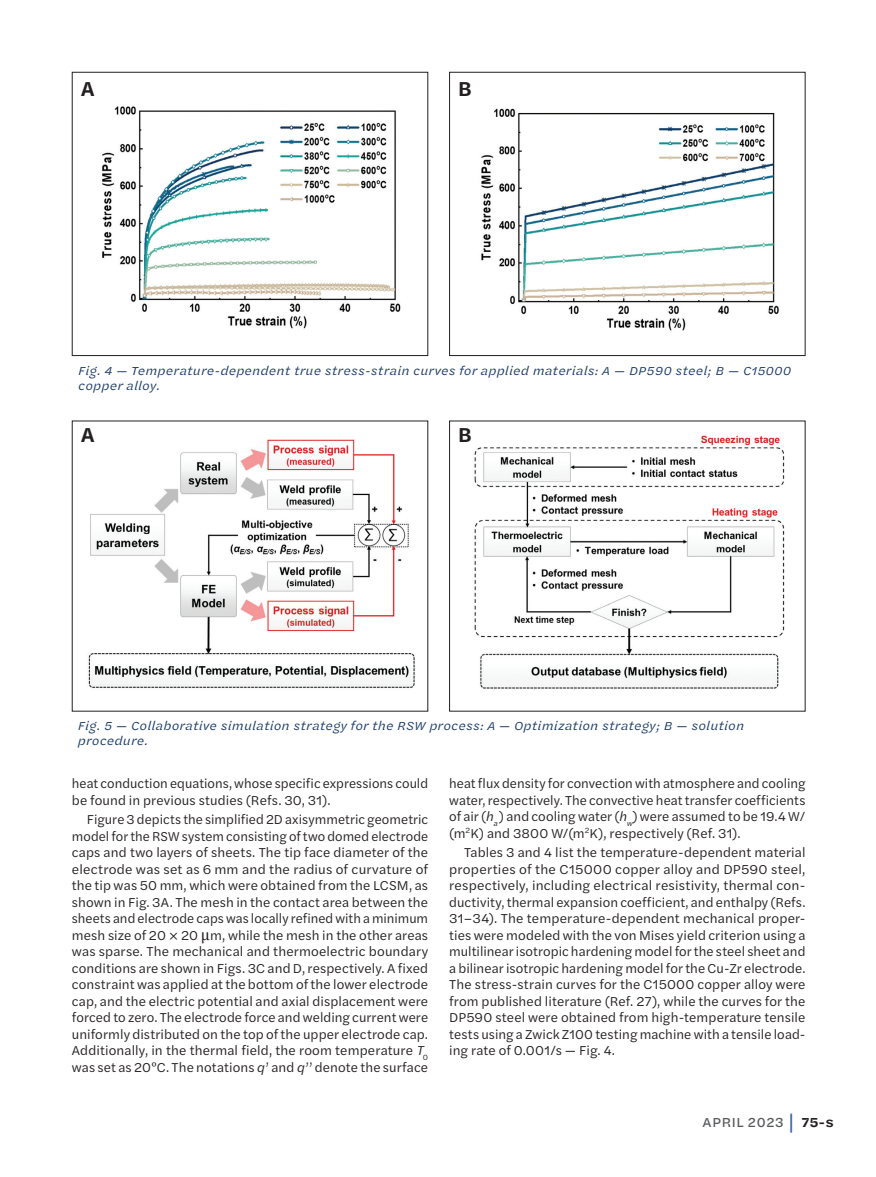
<style>
.page{position:relative;width:876px;height:1177px;background:#fff}
.page>*{position:absolute;margin:0;border:0;box-sizing:border-box;transform-origin:0 0}
.t1{font:600 21px "Halyard Text";color:#231f20}
.t2{font:13.5px/16.5px "Halyard Text";letter-spacing:.005em;color:#231f20;text-align:justify}
.t3{font:13.5px "Halyard Micro";color:#57585a}
.t4{font:italic 12px/15px "Halyard Micro";color:#183866}
.s1{font-family:"Cambria Math"}
.s2{font-family:"Cambria Math";font-size:16.5px}
.s3{font-style:italic}
.s4{font-size:21px;color:#3965b0}
.s5{font-weight:600;color:#231f20}
</style>
<div class="page">
<img style="left:102px;top:106px;width:299px;height:223px">
<div style="left:72px;top:72px;width:356px;height:284px;border:1px solid #231f20"></div>
<img style="left:481px;top:108px;width:298px;height:223px">
<div style="left:449px;top:72px;width:356px;height:284px;border:1px solid #231f20"></div>
<img style="left:88px;top:439px;width:327px;height:249px">
<img style="left:474px;top:435px;width:311px;height:254px">
<h1 class="t1" style="left:81px;top:73px;width:15px">A</h1>
<h1 class="t1" style="left:458px;top:73px;width:15px">B</h1>
<p class="t4" style="left:78px;top:362px;width:715px">Fig. 4 — Temperature-dependent true stress-strain curves for applied materials: A — DP590 steel; B — C15000 copper alloy.</p>
<h1 class="t1" style="left:81px;top:419px;width:15px">A</h1>
<h1 class="t1" style="left:458px;top:419px;width:15px">B</h1>
<p class="t4" style="left:78px;top:717px;width:668px">Fig. 5 — Collaborative simulation strategy for the RSW process: A — Optimization strategy; B — solution procedure.</p>
<p class="t2" style="left:72px;top:774px;width:358px">heat conduction equations, whose specific expressions could be found in previous studies (Refs. 30, 31).</p>
<p class="t2" style="left:72px;top:810px;width:358px;text-indent:15px">Figure 3 depicts the simplified 2D axisymmetric geometric model for the RSW system consisting of two domed electrode caps and two layers of sheets. The tip face diameter of the electrode was set as 6 mm and the radius of curvature of the tip was 50 mm, which were obtained from the LCSM, as shown in Fig. 3A. The mesh in the contact area between the sheets and electrode caps was locally refined with a minimum mesh size of 20 <span class="s1">×</span> 20 <span class="s2">µ</span>m, while the mesh in the other areas was sparse. The mechanical and thermoelectric boundary conditions are shown in Figs. 3C and D, respectively. A fixed constraint was applied at the bottom of the lower electrode cap, and the electric potential and axial displacement were forced to zero. The electrode force and welding current were uniformly distributed on the top of the upper electrode cap.<br>Additionally, in the thermal field, the room temperature <span class="s3">T</span><sub>0 </sub>was set as 20<span class="s1">o</span>C. The notations <span class="s3">q</span>’ and <span class="s3">q</span>’’ denote the surface</p>
<p class="t2" style="left:449px;top:774px;width:358px">heat flux density for convection with atmosphere and cooling water, respectively. The convective heat transfer coefficients of air (<span class="s3">h</span><sub>a</sub> ) and cooling water (<span class="s3">h</span><sub>w</sub>) were assumed to be 19.4 W/ (m<sup>2</sup>K) and 3800 W/(m<sup>2</sup>K), respectively (Ref. 31).</p>
<p class="t2" style="left:449px;top:843px;width:358px;text-indent:15px">Tables 3 and 4 list the temperature-dependent material properties of the C15000 copper alloy and DP590 steel, respectively, including electrical resistivity, thermal con&shy;ductivity, thermal expansion coefficient, and enthalpy (Refs.<br>31–34). The temperature-dependent mechanical proper&shy;ties were modeled with the von Mises yield criterion using a multilinear isotropic hardening model for the steel sheet and a bilinear isotropic hardening model for the Cu-Zr electrode.<br>The stress-strain curves for the C15000 copper alloy were from published literature (Ref. 27), while the curves for the DP590 steel were obtained from high-temperature tensile tests using a Zwick Z100 testing machine with a tensile load&shy;ing rate of 0.001/s — Fig. 4.</p>
<p class="t3" style="left:702px;top:1112px;width:133px">APRIL 2023 <span class="s4">|</span> <span class="s5">75-s</span></p>
</div>
